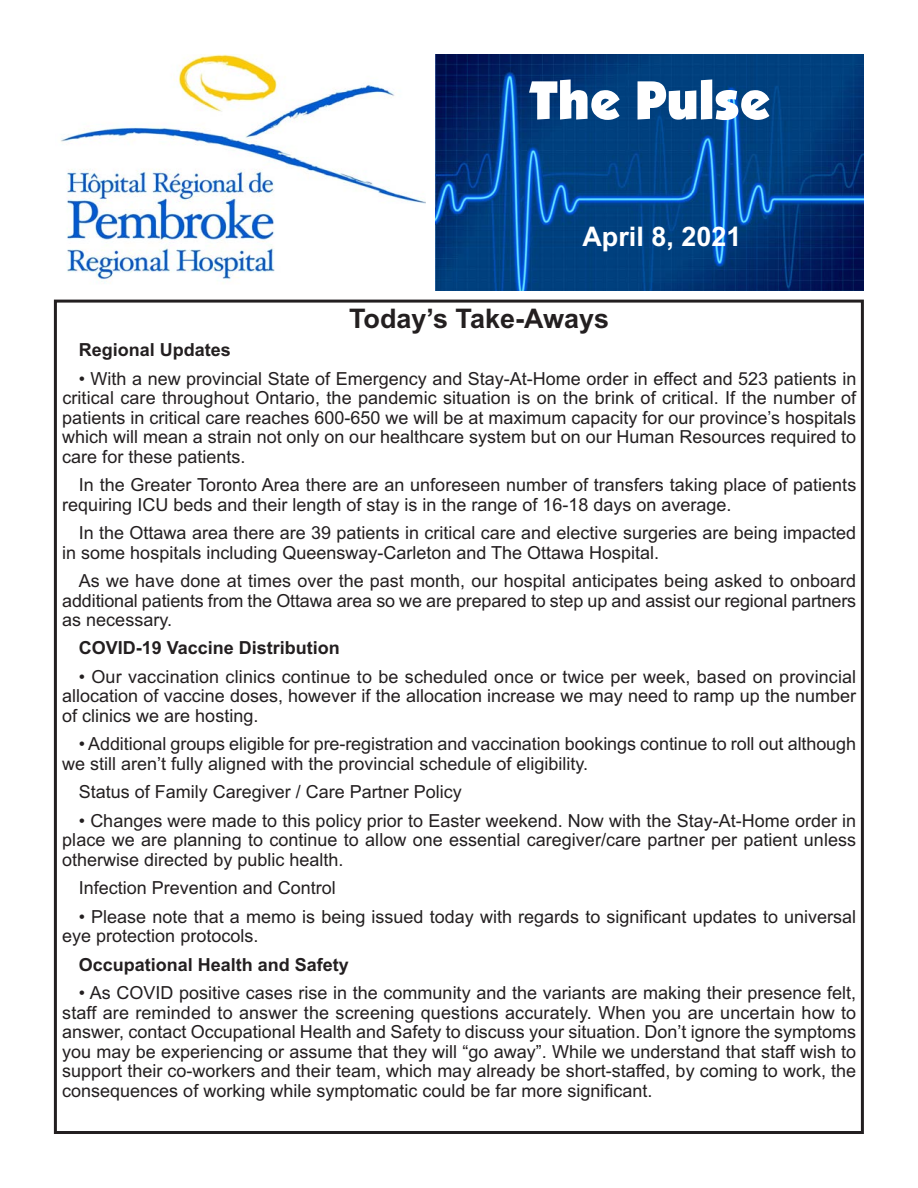
<style>
.page{position:relative;width:918px;height:1188px;background:#fff}
.page>*{position:absolute;margin:0;border:0;box-sizing:border-box;transform-origin:0 0}
.t1{font:54px "Boulder";color:#fff}
.t2{font:700 27px "Arial";color:#231f20}
.t3{font:700 27px "Arial";color:#fff}
.t4{font:18px/19.5px "Arial";color:#231f20;text-align:justify}
.t5{font:700 18px "Arial";color:#231f20}
</style>
<div class="page">
<img style="left:61px;top:54px;width:365px;height:230px">
<img style="left:435px;top:54px;width:429px;height:236px">
<p class="t1" style="left:529px;top:69px;width:242px">The Pulse</p>
<p class="t3" style="left:582px;top:227px;width:161px">April 8, 2021</p>
<p class="t2" style="left:349px;top:308px;width:262px">Today’s Take-Aways</p>
<p class="t5" style="left:79px;top:343px;width:154px">Regional Updates</p>
<p class="t4" style="left:62px;top:370px;width:796px;text-indent:17px">• With a new provincial State of Emergency and Stay-At-Home order in effect and 523 patients in critical care throughout Ontario, the pandemic situation is on the brink of critical. If the number of patients in critical care reaches 600-650 we will be at maximum capacity for our province’s hospitals which will mean a strain not only on our healthcare system but on our Human Resources required to care for these patients.</p>
<p class="t4" style="left:62px;top:477px;width:796px;text-indent:17px">In the Greater Toronto Area there are an unforeseen number of transfers taking place of patients requiring ICU beds and their length of stay is in the range of 16-18 days on average.</p>
<p class="t4" style="left:62px;top:525px;width:795px;text-indent:17px">In the Ottawa area there are 39 patients in critical care and elective surgeries are being impacted in some hospitals including Queensway-Carleton and The Ottawa Hospital.</p>
<p class="t4" style="left:62px;top:573px;width:796px;text-indent:17px">As we have done at times over the past month, our hospital anticipates being asked to onboard additional patients from the Ottawa area so we are prepared to step up and assist our regional partners as necessary.</p>
<p class="t5" style="left:79px;top:642px;width:263px">COVID-19 Vaccine Distribution</p>
<p class="t4" style="left:62px;top:669px;width:796px;text-indent:17px">• Our vaccination clinics continue to be scheduled once or twice per week, based on provincial allocation of vaccine doses, however if the allocation increase we may need to ramp up the number of clinics we are hosting.</p>
<p class="t4" style="left:62px;top:736px;width:795px;text-indent:17px">• Additional groups eligible for pre-registration and vaccination bookings continue to roll out although we still aren’t fully aligned with the provincial schedule of eligibility.</p>
<p class="t4" style="left:79px;top:784px;width:385px">Status of Family Caregiver / Care Partner Policy</p>
<p class="t4" style="left:62px;top:813px;width:796px;text-indent:17px">• Changes were made to this policy prior to Easter weekend. Now with the Stay-At-Home order in place we are planning to continue to allow one essential caregiver/care partner per patient unless otherwise directed by public health.</p>
<p class="t4" style="left:79px;top:880px;width:259px">Infection Prevention and Control</p>
<p class="t4" style="left:62px;top:909px;width:796px;text-indent:17px">• Please note that a memo is being issued today with regards to significant updates to universal eye protection protocols.</p>
<p class="t5" style="left:79px;top:958px;width:272px">Occupational Health and Safety</p>
<p class="t4" style="left:62px;top:985px;width:796px;text-indent:17px">• As COVID positive cases rise in the community and the variants are making their presence felt, staff are reminded to answer the screening questions accurately. When you are uncertain how to answer, contact Occupational Health and Safety to discuss your situation. Don’t ignore the symptoms you may be experiencing or assume that they will “go away”. While we understand that staff wish to support their co-workers and their team, which may already be short-staffed, by coming to work, the consequences of working while symptomatic could be far more significant.</p>
</div>
